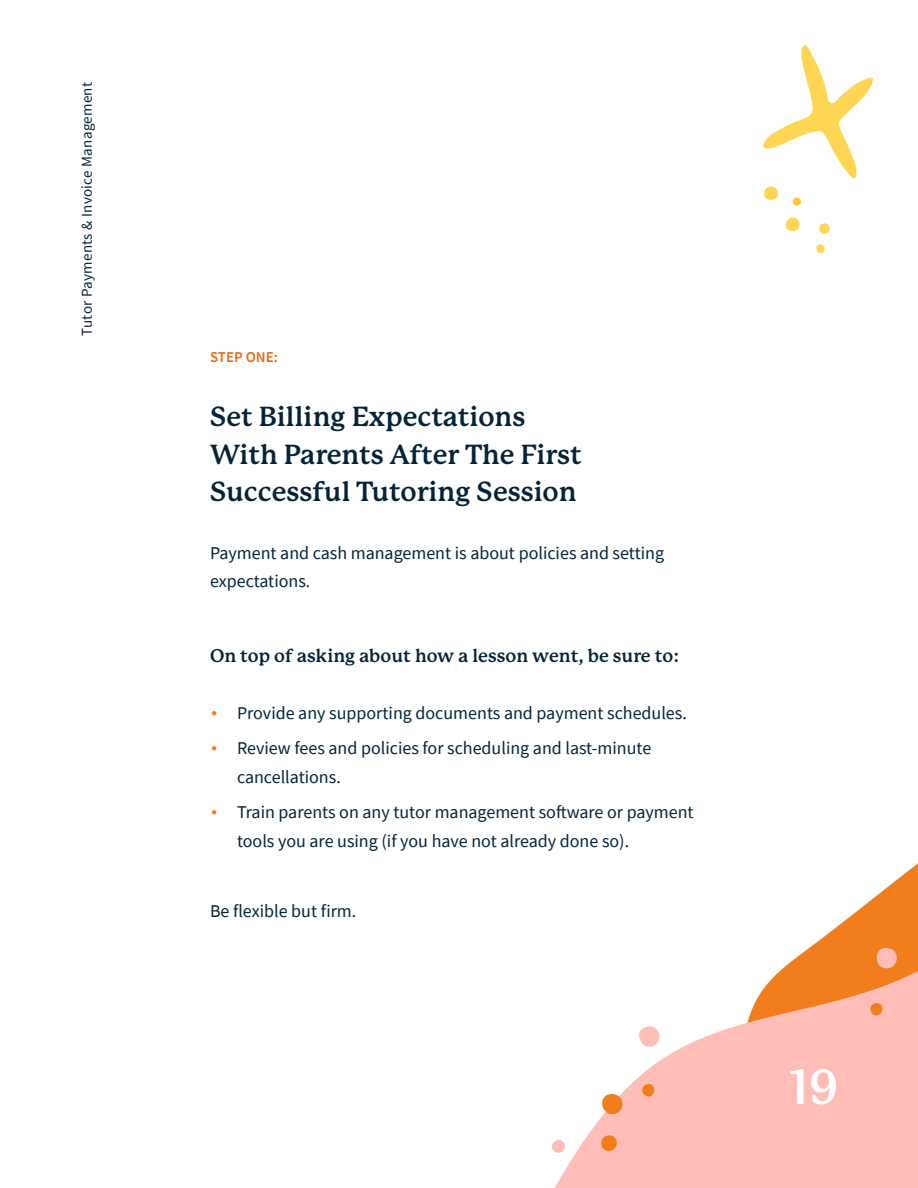
<style>
.page{position:relative;width:918px;height:1188px;background:#fff}
.page>*{position:absolute;margin:0;border:0;box-sizing:border-box;transform-origin:0 0}
.t1{font:700 48px "P22 Mackinac";color:#fff}
.t2{font:700 27px/37.5px "P22 Mackinac";color:#032438}
.Body_Text{font:18px/28.5px "Source Sans Pro";color:#032438}
.Body_Text-2{font:700 18px "P22 Mackinac";color:#032438}
.Body_Text-3{font:15px "Source Sans Pro";letter-spacing:.02em;color:#032438}
.Body_Text-4{font:600 15px "Source Sans Pro";color:#e86b12}
.s1{font-family:"P22 Mackinac";font-weight:700;color:#f27d1c}
</style>
<div class="page">
<svg style="left:861px;top:863px;width:57px;height:45px"></svg>
<svg style="left:554px;top:908px;width:364px;height:280px;fill:#ffbdb8"></svg>
<svg style="left:602px;top:1093px;width:21px;height:22px"></svg>
<svg style="left:640px;top:1083px;width:17px;height:17px"></svg>
<svg style="left:639px;top:1026px;width:21px;height:22px"></svg>
<svg style="left:599px;top:1135px;width:20px;height:18px"></svg>
<svg style="left:551px;top:1140px;width:14px;height:13px"></svg>
<svg style="left:867px;top:1001px;width:20px;height:20px"></svg>
<svg style="left:876px;top:947px;width:21px;height:22px"></svg>
<svg style="left:785px;top:217px;width:15px;height:15px"></svg>
<svg style="left:792px;top:197px;width:9px;height:9px"></svg>
<svg style="left:764px;top:186px;width:14px;height:14px"></svg>
<svg style="left:819px;top:223px;width:11px;height:11px"></svg>
<svg style="left:816px;top:244px;width:9px;height:10px"></svg>
<svg style="left:763px;top:45px;width:110px;height:134px"></svg>
<p class="Body_Text-3" style="left:77px;top:336px;width:255px;rotate:-90deg">Tutor Payments &amp; Invoice Management</p>
<p class="Body_Text-4" style="left:210px;top:347px;width:70px">STEP ONE:</p>
<p class="t2" style="left:210px;top:398px;width:373px">Set Billing Expectations<br>With Parents After The First<br>Successful Tutoring Session</p>
<p class="Body_Text" style="left:210px;top:539px;width:456px">Payment and cash management is about policies and setting expectations.</p>
<p class="Body_Text-2" style="left:210px;top:646px;width:471px">On top of asking about how a lesson went, be sure to:</p>
<p class="Body_Text" style="left:210px;top:699px;width:478px"><span class="s1">•</span> Provide any supporting documents and payment schedules.</p>
<p class="Body_Text" style="left:237px;top:734px;width:416px;text-indent:-27px"><span class="s1">•</span> Review fees and policies for scheduling and last-minute cancellations.</p>
<p class="Body_Text" style="left:237px;top:798px;width:458px;text-indent:-27px"><span class="s1">•</span> Train parents on any tutor management software or payment tools you are using (if you have not already done so).</p>
<p class="Body_Text" style="left:210px;top:897px;width:148px">Be flexible but firm.</p>
<p class="t1" style="left:789px;top:1061px;width:51px">19</p>
</div>
